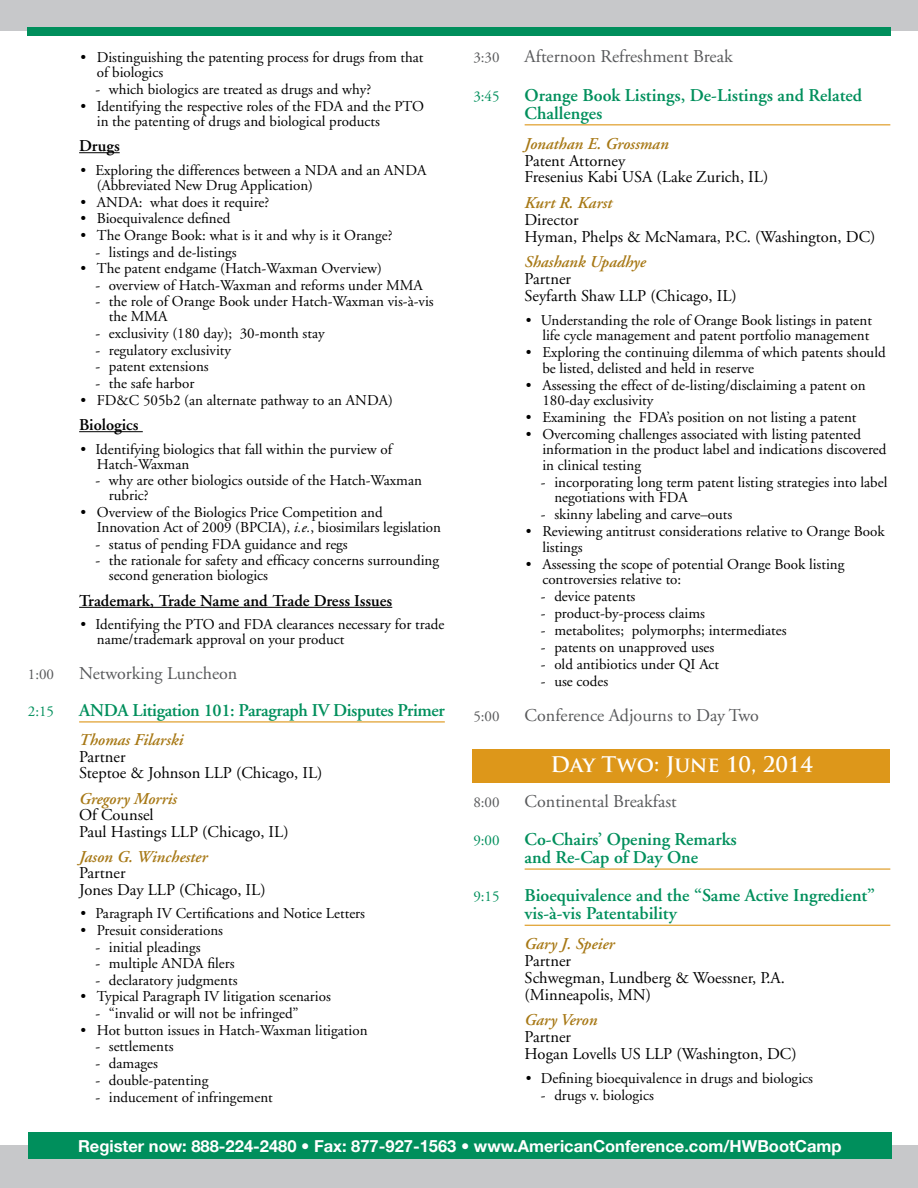
<style>
.page{position:relative;width:918px;height:1188px;background:#fff}
.page>*{position:absolute;margin:0;border:0;box-sizing:border-box;transform-origin:0 0}
.t1{font:700 21px "Trajan Pro";color:#fff}
.t2{font:600 18px/18.5px "Adobe Garamond";color:#008f5c}
.t3{font:18px "Adobe Garamond";color:#58595b}
.t4{font:600 18px "Adobe Garamond";letter-spacing:-.02em;color:#008f5c}
.t5{font:16.5px/17px "Adobe Garamond";color:#000}
.t6{font:italic 600 16.5px "Adobe Garamond";color:#a77815}
.t7{font:700 16.5px "Helvetica Neue";color:#fff}
.t8{font:600 16.5px "Adobe Garamond";color:#000}
.t9{font:15px/15px "Adobe Garamond";color:#000}
.t10{font:15px "Adobe Garamond";color:#58595b}
.t11{font:15px "Adobe Garamond";color:#008f5c}
.s1{font-style:italic}
</style>
<div class="page">
<div style="left:0;top:0;width:918px;height:30px;background:#c7c8ca"></div>
<div style="left:27px;top:27px;width:864px;height:8px;background:#008f5c"></div>
<div style="left:0;top:1146px;width:918px;height:42px;background:#c7c8ca"></div>
<div style="left:473px;top:749px;width:417px;height:34px;background:#dd971a"></div>
<div style="left:28px;top:1132px;width:864px;height:27px;background:#008f5c"></div>
<hr style="left:79px;top:152px;width:41px;height:1px;background:#000">
<hr style="left:79px;top:431px;width:64px;height:1px;background:#000">
<hr style="left:79px;top:607px;width:313px;height:1px;background:#000">
<hr style="left:79px;top:721px;width:366px;height:1px;background:#dd971a">
<hr style="left:525px;top:124px;width:365px;height:1px;background:#dd971a">
<hr style="left:525px;top:869px;width:365px;height:1px;background:#dd971a">
<hr style="left:525px;top:925px;width:365px;height:1px;background:#dd971a">
<p class="t9" style="left:97px;top:50px;width:328px;text-indent:-16px">• Distinguishing the patenting process for drugs from that of biologics</p>
<p class="t9" style="left:95px;top:82px;width:277px">- which biologics are treated as drugs and why?</p>
<p class="t9" style="left:97px;top:99px;width:329px;text-indent:-16px">• Identifying the respective roles of the FDA and the PTO in the patenting of drugs and biological products</p>
<p class="t8" style="left:79px;top:137px;width:42px">Drugs</p>
<p class="t9" style="left:97px;top:163px;width:331px;text-indent:-16px">• Exploring the differences between a NDA and an ANDA (Abbreviated New Drug Application)</p>
<p class="t9" style="left:80px;top:195px;width:190px">• ANDA: what does it require?</p>
<p class="t9" style="left:80px;top:211px;width:151px">• Bioequivalence defined</p>
<p class="t9" style="left:80px;top:228px;width:314px">• The Orange Book: what is it and why is it Orange?</p>
<p class="t9" style="left:95px;top:245px;width:143px">- listings and de-listings</p>
<p class="t9" style="left:80px;top:261px;width:303px">• The patent endgame (Hatch-Waxman Overview)</p>
<p class="t9" style="left:95px;top:278px;width:329px">- overview of Hatch-Waxman and reforms under MMA</p>
<p class="t9" style="left:109px;top:295px;width:326px;text-indent:-14px">- the role of Orange Book under Hatch-Waxman vis-à-vis the MMA</p>
<p class="t9" style="left:95px;top:326px;width:231px">- exclusivity (180 day); 30-month stay</p>
<p class="t9" style="left:95px;top:343px;width:137px">- regulatory exclusivity</p>
<p class="t9" style="left:95px;top:359px;width:115px">- patent extensions</p>
<p class="t9" style="left:95px;top:376px;width:101px">- the safe harbor</p>
<p class="t9" style="left:80px;top:393px;width:314px">• FD&amp;C 505b2 (an alternate pathway to an ANDA)</p>
<p class="t8" style="left:79px;top:416px;width:61px">Biologics</p>
<p class="t9" style="left:97px;top:442px;width:297px;text-indent:-16px">• Identifying biologics that fall within the purview of<br>Hatch-Waxman</p>
<p class="t9" style="left:109px;top:473px;width:315px;text-indent:-14px">- why are other biologics outside of the Hatch-Waxman rubric?</p>
<p class="t9" style="left:97px;top:505px;width:346px;text-indent:-16px">• Overview of the Biologics Price Competition and<br>Innovation Act of 2009 (BPCIA), <span class="s1">i.e.</span>, biosimilars legislation</p>
<p class="t9" style="left:95px;top:537px;width:254px">- status of pending FDA guidance and regs</p>
<p class="t9" style="left:109px;top:553px;width:332px;text-indent:-14px">- the rationale for safety and efficacy concerns surrounding second generation biologics</p>
<p class="t8" style="left:79px;top:591px;width:315px">Trademark, Trade Name and Trade Dress Issues</p>
<p class="t9" style="left:97px;top:617px;width:349px;text-indent:-16px">• Identifying the PTO and FDA clearances necessary for trade name/trademark approval on your product</p>
<p class="t10" style="left:28px;top:666px;width:28px">1:00</p>
<p class="t3" style="left:79px;top:663px;width:160px">Networking Luncheon</p>
<p class="t11" style="left:28px;top:703px;width:28px">2:15</p>
<p class="t4" style="left:79px;top:700px;width:367px">ANDA Litigation 101: Paragraph IV Disputes Primer</p>
<p class="t6" style="left:79px;top:731px;width:106px">Thomas Filarski</p>
<p class="t5" style="left:79px;top:749px;width:245px;line-height:16.5px">Partner<br>Steptoe &amp; Johnson LLP (Chicago, IL)</p>
<p class="t6" style="left:79px;top:789px;width:99px">Gregory Morris</p>
<p class="t5" style="left:79px;top:807px;width:211px;line-height:16.5px">Of Counsel<br>Paul Hastings LLP (Chicago, IL)</p>
<p class="t6" style="left:79px;top:847px;width:130px">Jason G. Winchester</p>
<p class="t5" style="left:79px;top:865px;width:188px;line-height:16.5px">Partner<br>Jones Day LLP (Chicago, IL)</p>
<p class="t9" style="left:80px;top:906px;width:286px">• Paragraph IV Certifications and Notice Letters</p>
<p class="t9" style="left:80px;top:923px;width:144px">• Presuit considerations</p>
<p class="t9" style="left:95px;top:940px;width:107px">- initial pleadings</p>
<p class="t9" style="left:95px;top:956px;width:141px">- multiple ANDA filers</p>
<p class="t9" style="left:95px;top:973px;width:144px">- declaratory judgments</p>
<p class="t9" style="left:80px;top:990px;width:252px">• Typical Paragraph IV litigation scenarios</p>
<p class="t9" style="left:95px;top:1006px;width:205px">- “invalid or will not be infringed”</p>
<p class="t9" style="left:80px;top:1023px;width:289px">• Hot button issues in Hatch-Waxman litigation</p>
<p class="t9" style="left:95px;top:1039px;width:80px">- settlements</p>
<p class="t9" style="left:95px;top:1056px;width:64px">- damages</p>
<p class="t9" style="left:95px;top:1073px;width:115px">- double-patenting</p>
<p class="t9" style="left:95px;top:1090px;width:179px">- inducement of infringement</p>
<p class="t10" style="left:473px;top:50px;width:28px">3:30</p>
<p class="t3" style="left:525px;top:47px;width:210px">Afternoon Refreshment Break</p>
<p class="t11" style="left:473px;top:88px;width:28px">3:45</p>
<p class="t2" style="left:525px;top:86px;width:339px">Orange Book Listings, De-Listings and Related<br>Challenges</p>
<p class="t6" style="left:525px;top:134px;width:146px">Jonathan E. Grossman</p>
<p class="t5" style="left:525px;top:152px;width:245px">Patent Attorney<br>Fresenius Kabi USA (Lake Zurich, IL)</p>
<p class="t6" style="left:525px;top:194px;width:89px">Kurt R. Karst</p>
<p class="t5" style="left:525px;top:212px;width:352px">Director<br>Hyman, Phelps &amp; McNamara, P.C. (Washington, DC)</p>
<p class="t6" style="left:525px;top:253px;width:123px">Shashank Upadhye</p>
<p class="t5" style="left:525px;top:271px;width:214px">Partner<br>Seyfarth Shaw LLP (Chicago, IL)</p>
<p class="t9" style="left:526px;top:313px;width:348px;text-align:right">• Understanding the role of Orange Book listings in patent life cycle management and patent portfolio management</p>
<p class="t9" style="left:542px;top:345px;width:345px;text-indent:-16px">• Exploring the continuing dilemma of which patents should be listed, delisted and held in reserve</p>
<p class="t9" style="left:542px;top:378px;width:325px;text-indent:-16px">• Assessing the effect of de-listing/disclaiming a patent on<br>180-day exclusivity</p>
<p class="t9" style="left:526px;top:410px;width:332px">• Examining the FDA’s position on not listing a patent</p>
<p class="t9" style="left:542px;top:427px;width:346px;text-indent:-16px">• Overcoming challenges associated with listing patented information in the product label and indications discovered in clinical testing</p>
<p class="t9" style="left:554px;top:475px;width:335px;text-indent:-14px">- incorporating long term patent listing strategies into label negotiations with FDA</p>
<p class="t9" style="left:541px;top:507px;width:193px">- skinny labeling and carve–outs</p>
<p class="t9" style="left:542px;top:524px;width:344px;text-indent:-16px">• Reviewing antitrust considerations relative to Orange Book listings</p>
<p class="t9" style="left:542px;top:557px;width:304px;text-indent:-16px">• Assessing the scope of potential Orange Book listing controversies relative to:</p>
<p class="t9" style="left:541px;top:589px;width:96px">- device patents</p>
<p class="t9" style="left:541px;top:606px;width:166px">- product-by-process claims</p>
<p class="t9" style="left:541px;top:623px;width:247px">- metabolites; polymorphs; intermediates</p>
<p class="t9" style="left:541px;top:640px;width:175px">- patents on unapproved uses</p>
<p class="t9" style="left:541px;top:657px;width:180px">- old antibiotics under QI Act</p>
<p class="t9" style="left:541px;top:674px;width:69px">- use codes</p>
<p class="t10" style="left:473px;top:708px;width:28px">5:00</p>
<p class="t3" style="left:525px;top:705px;width:236px">Conference Adjourns to Day Two</p>
<h1 class="t1" style="left:551px;top:752px;width:264px">Day Two: June 10, 2014</h1>
<p class="t10" style="left:473px;top:794px;width:28px">8:00</p>
<p class="t3" style="left:525px;top:792px;width:154px">Continental Breakfast</p>
<p class="t11" style="left:473px;top:832px;width:28px">9:00</p>
<p class="t2" style="left:525px;top:830px;width:213px">Co-Chairs’ Opening Remarks and Re-Cap of Day One</p>
<p class="t11" style="left:473px;top:888px;width:28px">9:15</p>
<p class="t2" style="left:525px;top:886px;width:352px">Bioequivalence and the “Same Active Ingredient” vis-à-vis Patentability</p>
<p class="t6" style="left:525px;top:935px;width:91px">Gary J. Speier</p>
<p class="t5" style="left:525px;top:953px;width:262px">Partner<br>Schwegman, Lundberg &amp; Woessner, P.A. (Minneapolis, MN)</p>
<p class="t6" style="left:525px;top:1011px;width:74px">Gary Veron</p>
<p class="t5" style="left:525px;top:1029px;width:274px">Partner<br>Hogan Lovells US LLP (Washington, DC)</p>
<p class="t9" style="left:526px;top:1071px;width:289px">• Defining bioequivalence in drugs and biologics</p>
<p class="t9" style="left:541px;top:1088px;width:115px">- drugs v. biologics</p>
<p class="t7" style="left:78px;top:1136px;width:765px">Register now: 888-224-2480 • Fax: 877-927-1563 • www.AmericanConference.com/HWBootCamp</p>
</div>
